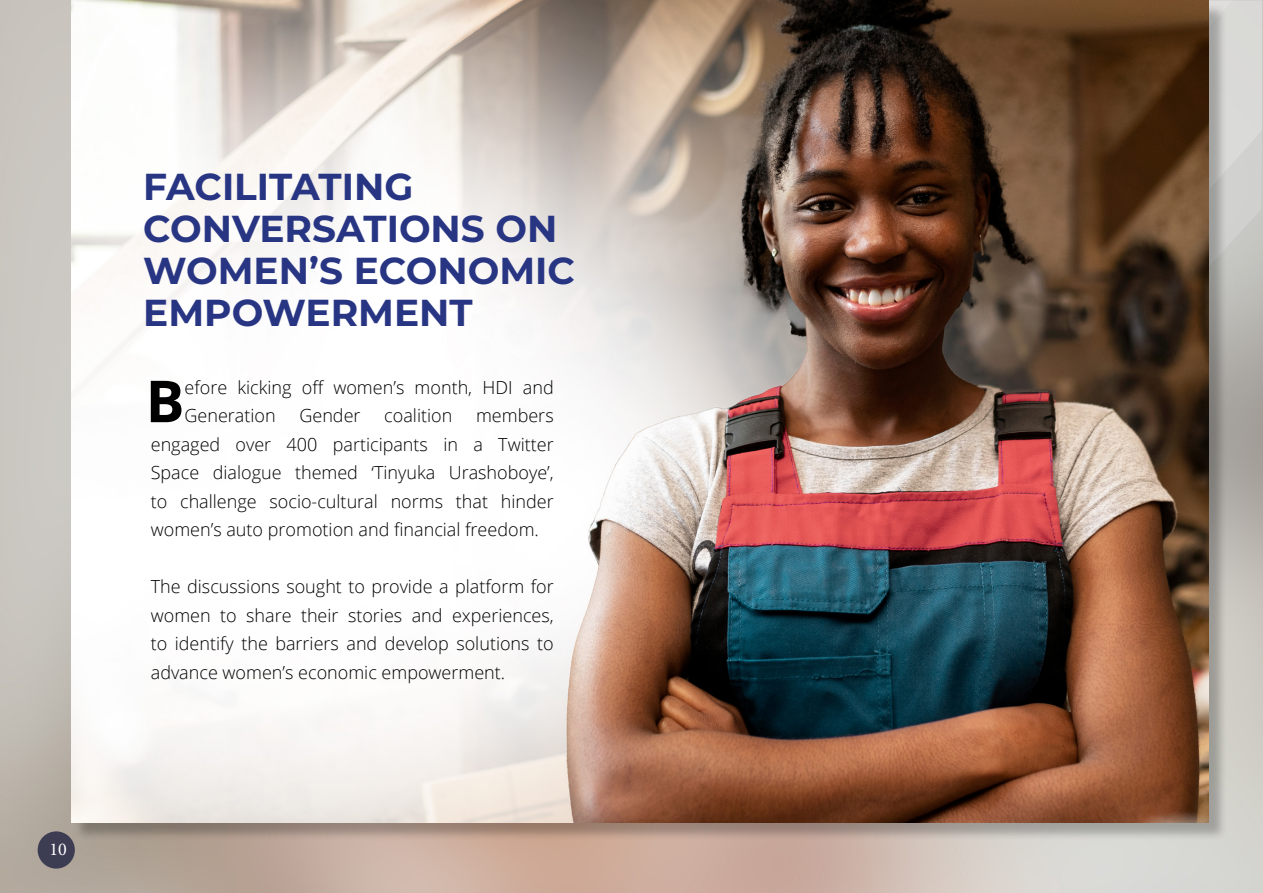
<style>
.page{position:relative;width:1263px;height:893px;background:#fff}
.page>*{position:absolute;margin:0;border:0;box-sizing:border-box;transform-origin:0 0}
.t1{font:700 57.9px "Open Sans";color:#000}
.t2{font:700 37.5px/42px "Montserrat";color:#283583}
.t3{font:300 18px/28.5px "Open Sans";color:#000;text-align:justify}
.t4{font:18px "Minion Pro";color:#fff}
</style>
<div class="page">
<img style="left:0;top:1px;width:1263px;height:892px">
<svg style="left:1227px;top:286px;width:35px;height:93px;background:#b4b3ae"></svg>
<svg style="left:1206px;top:0;width:56px;height:286px;background:#d2d2cf"></svg>
<div style="left:73px;top:3px;width:1154px;height:839px;background:#000;opacity:.25"></div>
<img style="left:71px;top:1px;width:1138px;height:822px">
<div style="left:38px;top:831px;width:37px;height:38px;background:#3c3d53;border-radius:50%"></div>
<p class="t4" style="left:50px;top:837px;width:19px">10</p>
<h2 class="t2" style="left:143px;top:165px;width:433px">FACILITATING<br>CONVERSATIONS ON<br>WOMEN’S ECONOMIC<br>EMPOWERMENT</h2>
<h1 class="t1" style="left:146px;top:360px;width:40px">B</h1>
<p class="t3" style="left:184px;top:372px;width:371px">efore kicking off women’s month, HDI and<br>Generation</p>
<p class="t3" style="left:151px;top:401px;width:404px;text-indent:325px">members engaged over 400 participants in a Twitter Space dialogue themed ‘Tinyuka Urashoboye’, to challenge socio-cultural norms that hinder women’s auto promotion and financial freedom.</p>
<p class="t3" style="left:151px;top:572px;width:404px">The discussions sought to provide a platform for women to share their stories and experiences, to identify the barriers and develop solutions to advance women’s economic empowerment.</p>
<p class="t3" style="left:299px;top:401px;width:63px">Gender</p>
<p class="t3" style="left:384px;top:401px;width:70px">coalition</p>
</div>
